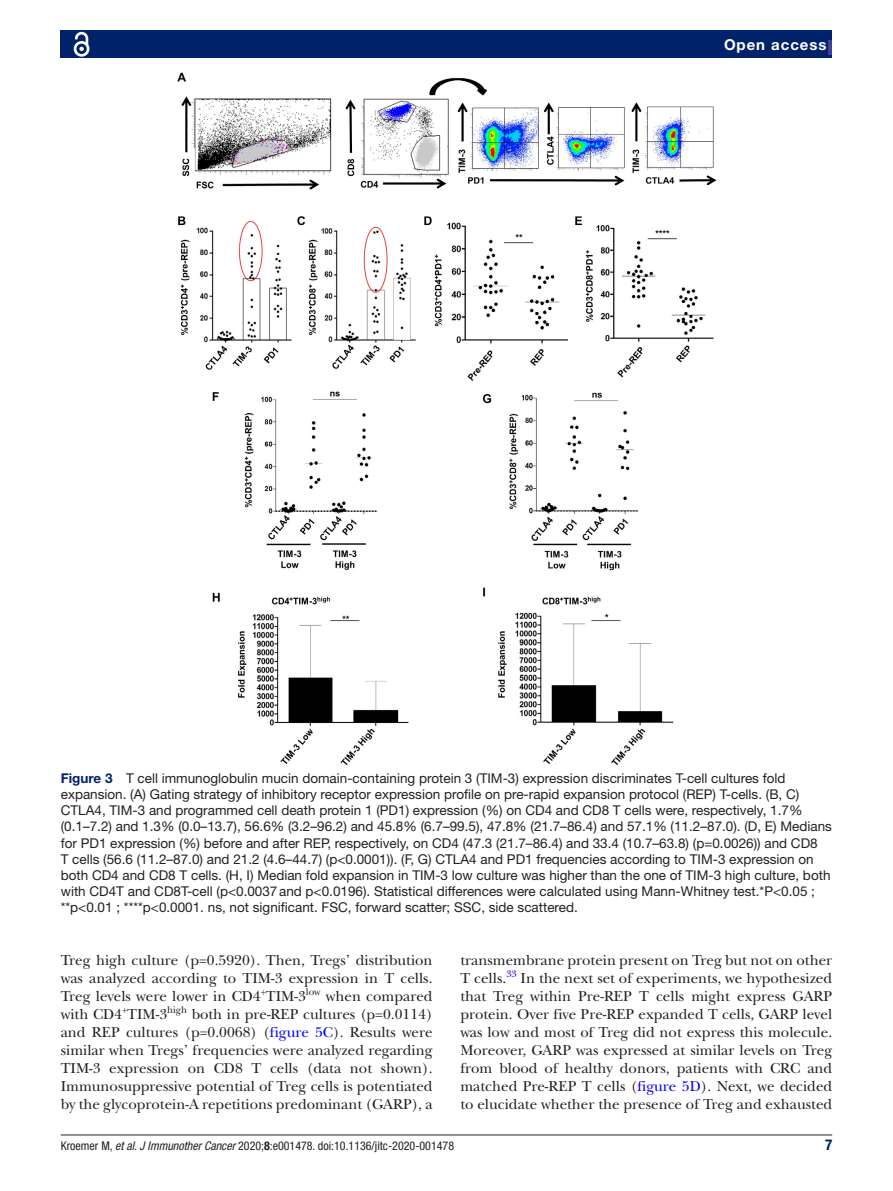
<style>
.page{position:relative;width:893px;height:1191px;background:#fff}
.page>*{position:absolute;margin:0;border:0;box-sizing:border-box;transform-origin:0 0}
.t1{font:15px/18px "New Baskerville";color:#231f20;text-align:justify}
.t2{font:700 15px "Helvetica Neue LT Std";letter-spacing:.065em;color:#fff}
.t3{font:700 condensed 15px "Helvetica Neue LT Std";color:#00226b}
.t4{font:13.5px/16.2px "Helvetica Neue LT Std";color:#231f20}
.t5{font:condensed 12px "Helvetica Neue LT Std";color:#231f20}
.t6{font:9.9px "New Baskerville";color:#231f20}
.t7{font:9.9px "New Baskerville";color:#00f}
.s1{font-weight:700;color:#00226b}
.s2{color:#00f}
.s3{font-style:italic}
.s4{font-weight:700}
</style>
<div class="page">
<hr style="left:61px;top:1134px;width:771px;height:1px;background:#231f20">
<div style="left:61px;top:31px;width:771px;height:27px;background:#00226b"></div>
<hr style="left:828px;top:40px;width:4px;height:15px;background:#414099">
<svg style="left:73px;top:31px;width:17px;height:26px"></svg>
<img style="left:177px;top:73px;width:539px;height:692px">
<p class="t2" style="left:724px;top:35px;width:104px">Open access</p>
<p class="t4" style="left:61px;top:769px;width:773px"><span class="s1">Figure 3</span> T cell immunoglobulin mucin domain-containing protein 3 (TIM-3) expression discriminates T-cell cultures fold expansion. (A) Gating strategy of inhibitory receptor expression profile on pre-rapid expansion protocol (REP) T-cells. (B, C)<br>CTLA4, TIM-3 and programmed cell death protein 1 (PD1) expression (%) on CD4 and CD8 T cells were, respectively, 1.7% (0.1–7.2) and 1.3% (0.0–13.7), 56.6% (3.2–96.2) and 45.8% (6.7–99.5), 47.8% (21.7–86.4) and 57.1% (11.2–87.0). (D, E) Medians for PD1 expression (%) before and after REP, respectively, on CD4 (47.3 (21.7–86.4) and 33.4 (10.7–63.8) (p=0.0026)) and CD8<br>T cells (56.6 (11.2–87.0) and 21.2 (4.6–44.7) (p&lt;0.0001)). (F, G) CTLA4 and PD1 frequencies according to TIM-3 expression on both CD4 and CD8 T cells. (H, I) Median fold expansion in TIM-3 low culture was higher than the one of TIM-3 high culture, both with CD4T and CD8T-cell (p&lt;0.0037and p&lt;0.0196). Statistical differences were calculated using Mann-Whitney test.*P&lt;0.05 ; **p&lt;0.01 ; ****p&lt;0.0001. ns, not significant. FSC, forward scatter; SSC, side scattered.</p>
<p class="t1" style="left:61px;top:951px;width:373px">Treg high culture (p=0.5920). Then, Tregs’ distribution was analyzed according to TIM-3 expression in T cells.<br>Treg levels were lower in CD4 TIM-3</p>
<p class="t6" style="left:261px;top:985px;width:7px">+</p>
<p class="t6" style="left:306px;top:985px;width:16px">low</p>
<p class="t1" style="left:326px;top:987px;width:108px">when compared</p>
<p class="t6" style="left:122px;top:1003px;width:7px">+</p>
<p class="t6" style="left:167px;top:1003px;width:21px">high</p>
<p class="t1" style="left:61px;top:1005px;width:108px">with CD4 TIM-3</p>
<p class="t1" style="left:61px;top:1005px;width:373px;text-indent:131px">both in pre-REP cultures (p=0.0114) and REP cultures (p=0.0068) (<span class="s2">figure 5C</span>). Results were similar when Tregs’ frequencies were analyzed regarding TIM-3 expression on CD8 T cells (data not shown).<br>Immunosuppressive potential of Treg cells is potentiated by the glycoprotein-A repetitions predominant (GARP), a</p>
<p class="t1" style="left:460px;top:951px;width:373px">transmembrane protein present on Treg but not on other<br>T cells.</p>
<p class="t7" style="left:506px;top:967px;width:12px">33</p>
<p class="t1" style="left:460px;top:969px;width:373px;text-indent:60px">In the next set of experiments, we hypothesized that Treg within Pre-REP T cells might express GARP protein. Over five Pre-REP expanded T cells, GARP level was low and most of Treg did not express this molecule.<br>Moreover, GARP was expressed at similar levels on Treg from blood of healthy donors, patients with CRC and matched Pre-REP T cells (<span class="s2">figure 5D</span>). Next, we decided to elucidate whether the presence of Treg and exhausted</p>
<p class="t5" style="left:61px;top:1138px;width:395px">Kroemer M, <span class="s3">et al</span>. <span class="s3">J Immunother Cancer</span> 2020;<span class="s4">8</span>:e001478. doi:10.1136/jitc-2020-001478</p>
<p class="t3" style="left:825px;top:1135px;width:9px">7</p>
</div>
